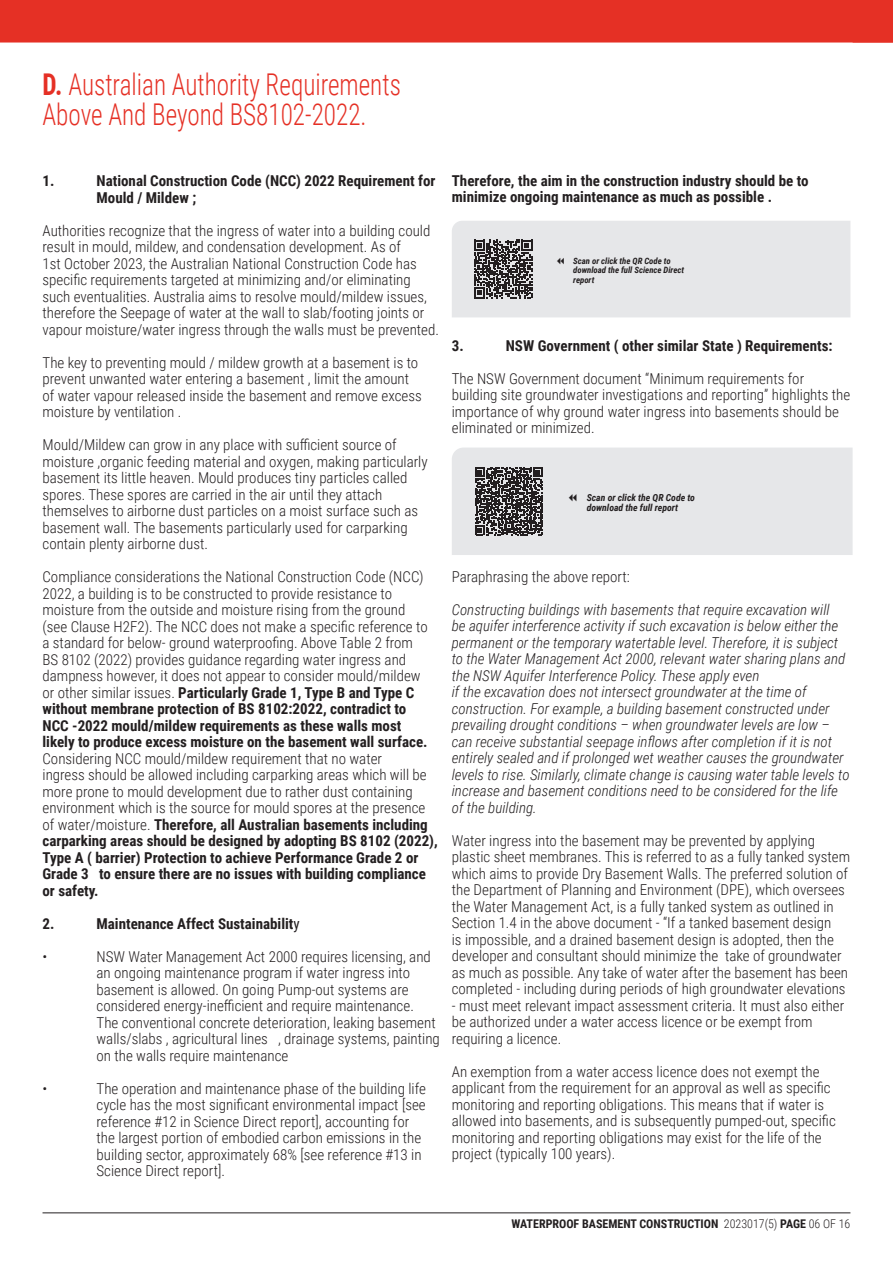
<style>
.page{position:relative;width:893px;height:1263px;background:#fff}
.page>*{position:absolute;margin:0;border:0;box-sizing:border-box;transform-origin:0 0}
.Body_-_Paragraph_copy{font:300 30px/30px "Roboto Condensed";color:#e53025;scale:.84 1}
.t1{font:300 15px/16.5px "Roboto Condensed";color:#231f20}
.t2{font:italic 300 15px/16.5px "Roboto Condensed";color:#231f20}
.t3{font:700 15px/16.5px "Roboto Condensed";color:#231f20}
.t4{font:700 12px "Roboto Condensed";color:#231f20}
.t5{font:italic 700 9.75px/10.6px "Roboto Condensed";color:#231f20}
.t6{font:italic 700 8.7px/9.6px "Roboto Condensed";color:#231f20}
.s1{font-weight:700}
.s2{font-weight:400}
.s3{font-weight:300}
</style>
<div class="page">
<hr style="left:43px;top:1212px;width:807px;height:1px;background:#231f20">
<div style="left:0;top:0;width:893px;height:43px;background:#e53025"></div>
<svg style="left:452px;top:447px;width:401px;height:108px;background:#d6d7d9"></svg>
<div style="left:452px;top:221px;width:398px;height:96px;background:#e6e7e9"></div>
<p class="Body_-_Paragraph_copy" style="left:43px;top:68px;width:428px"><span class="s1">D.</span> Australian Authority Requirements<br>Above And Beyond BS8102-2022.</p>
<p class="t3" style="left:43px;top:172px;width:13px">1.</p>
<p class="t3" style="left:97px;top:172px;width:340px">National Construction Code (NCC) 2022 Requirement for<br>Mould / Mildew ;</p>
<p class="t1" style="left:43px;top:222px;width:398px">Authorities recognize that the ingress of water into a building could result in mould, mildew, and condensation development. As of<br>1st October 2023, the Australian National Construction Code has specific requirements targeted at minimizing and/or eliminating such eventualities. Australia aims to resolve mould/mildew issues, therefore the Seepage of water at the wall to slab/footing joints or vapour moisture/water ingress through the walls must be prevented.</p>
<p class="t1" style="left:43px;top:354px;width:381px">The key to preventing mould / mildew growth at a basement is to prevent unwanted water entering a basement , limit the amount of water vapour released inside the basement and remove excess moisture by ventilation .</p>
<p class="t1" style="left:43px;top:436px;width:387px">Mould/Mildew can grow in any place with sufficient source of moisture ,organic feeding material and oxygen, making particularly basement its little heaven. Mould produces tiny particles called spores. These spores are carried in the air until they attach themselves to airborne dust particles on a moist surface such as basement wall. The basements particularly used for carparking contain plenty airborne dust.</p>
<p class="t1" style="left:43px;top:568px;width:397px">Compliance considerations the National Construction Code (NCC)<br>2022, a building is to be constructed to provide resistance to moisture from the outside and moisture rising from the ground<br>(see Clause H2F2). The NCC does not make a specific reference to a standard for below- ground waterproofing. Above Table 2 from<br>BS 8102 (2022) provides guidance regarding water ingress and dampness however, it does not appear to consider mould/mildew<br>or other similar issues. <span class="s1">Particularly Grade 1, Type B and Type C without membrane protection of BS 8102:2022, contradict to<br>NCC -2022 mould/mildew requirements as these walls most<br>likely to produce excess moisture on the basement wall surface.<br></span>Considering NCC mould/mildew requirement that no water<br>ingress should be allowed including carparking areas which will be more prone to mould development due to rather dust containing environment which is the source for mould spores at the presence of water/moisture. <span class="s1">Therefore, all Australian basements including carparking areas should be designed by adopting BS 8102 (2022), Type A ( barrier) Protection to achieve Performance Grade 2 or Grade 3 to ensure there are no issues with building compliance or safety.</span></p>
<p class="t3" style="left:43px;top:915px;width:13px">2.</p>
<p class="t3" style="left:97px;top:915px;width:205px">Maintenance Affect Sustainabilit<span class="s2">y</span></p>
<p class="t1" style="left:43px;top:948px;width:6px">•</p>
<p class="t1" style="left:97px;top:948px;width:345px">NSW Water Management Act 2000 requires licensing, and an ongoing maintenance program if water ingress into basement is allowed. On going Pump-out systems are considered energy-inefficient and require maintenance.<br>The conventional concrete deterioration, leaking basement walls/slabs , agricultural lines , drainage systems, painting on the walls require maintenance</p>
<p class="t1" style="left:43px;top:1080px;width:6px">•</p>
<p class="t1" style="left:97px;top:1080px;width:331px">The operation and maintenance phase of the building life cycle has the most significant environmental impact [see reference #12 in Science Direct report], accounting for the largest portion of embodied carbon emissions in the building sector, approximately 68% [see reference #13 in Science Direct report].</p>
<p class="t3" style="left:452px;top:172px;width:358px">Therefore, the aim in the construction industry should be to minimize ongoing maintenance as much as possible .</p>
<p class="t6" style="left:573px;top:255px;width:112px">Scan or click the QR Code to download the full Science Direct report</p>
<p class="t3" style="left:452px;top:337px;width:13px">3.</p>
<p class="t3" style="left:506px;top:337px;width:328px">NSW Government ( other similar State ) Requirements:</p>
<p class="t1" style="left:452px;top:370px;width:400px">The NSW Government document “Minimum requirements for building site groundwater investigations and reporting” highlights the importance of why ground water ingress into basements should be eliminated or minimized.</p>
<p class="t5" style="left:587px;top:491px;width:110px">Scan or click the QR Code to download the full report</p>
<p class="t1" style="left:452px;top:568px;width:179px">Paraphrasing the above report:</p>
<p class="t2" style="left:452px;top:601px;width:395px">Constructing buildings with basements that require excavation will be aquifer interference activity if such excavation is below either the permanent or the temporary watertable level. Therefore, it is subject to the Water Management Act 2000, relevant water sharing plans and the NSW Aquifer Interference Policy. These apply even</p>
<p class="t2" style="left:452px;top:683px;width:399px">if the excavation does not intersect groundwater at the time of construction. For example, a building basement constructed under prevailing drought conditions – when groundwater levels are low – can receive substantial seepage inflows after completion if it is not entirely sealed and if prolonged wet weather causes the groundwater levels to rise. Similarly, climate change is causing water table levels to increase and basement conditions need to be considered for the life of the building.</p>
<p class="t1" style="left:452px;top:832px;width:400px">Water ingress into the basement may be prevented by applying plastic sheet membranes. This is referred to as a fully tanked system which aims to provide Dry Basement Walls. The preferred solution of the Department of Planning and Environment (DPE), which oversees the Water Management Act, is a fully tanked system as outlined in Section 1.4 in the above document - “If a tanked basement design<br>is impossible, and a drained basement design is adopted, then the developer and consultant should minimize the take of groundwater as much as possible. Any take of water after the basement has been completed - including during periods of high groundwater elevations</p>
<p class="t1" style="left:452px;top:997px;width:394px">- must meet relevant impact assessment criteria. It must also either be authorized under a water access licence or be exempt from requiring a licence.</p>
<p class="t1" style="left:452px;top:1063px;width:386px">An exemption from a water access licence does not exempt the applicant from the requirement for an approval as well as specific monitoring and reporting obligations. This means that if water is allowed into basements, and is subsequently pumped-out, specific monitoring and reporting obligations may exist for the life of the project (typically 100 years).</p>
<p class="t4" style="left:511px;top:1215px;width:341px">WATERPROOF BASEMENT CONSTRUCTION <span class="s3">2023017(5)</span> PAGE <span class="s3">06 OF 16</span></p>
</div>
